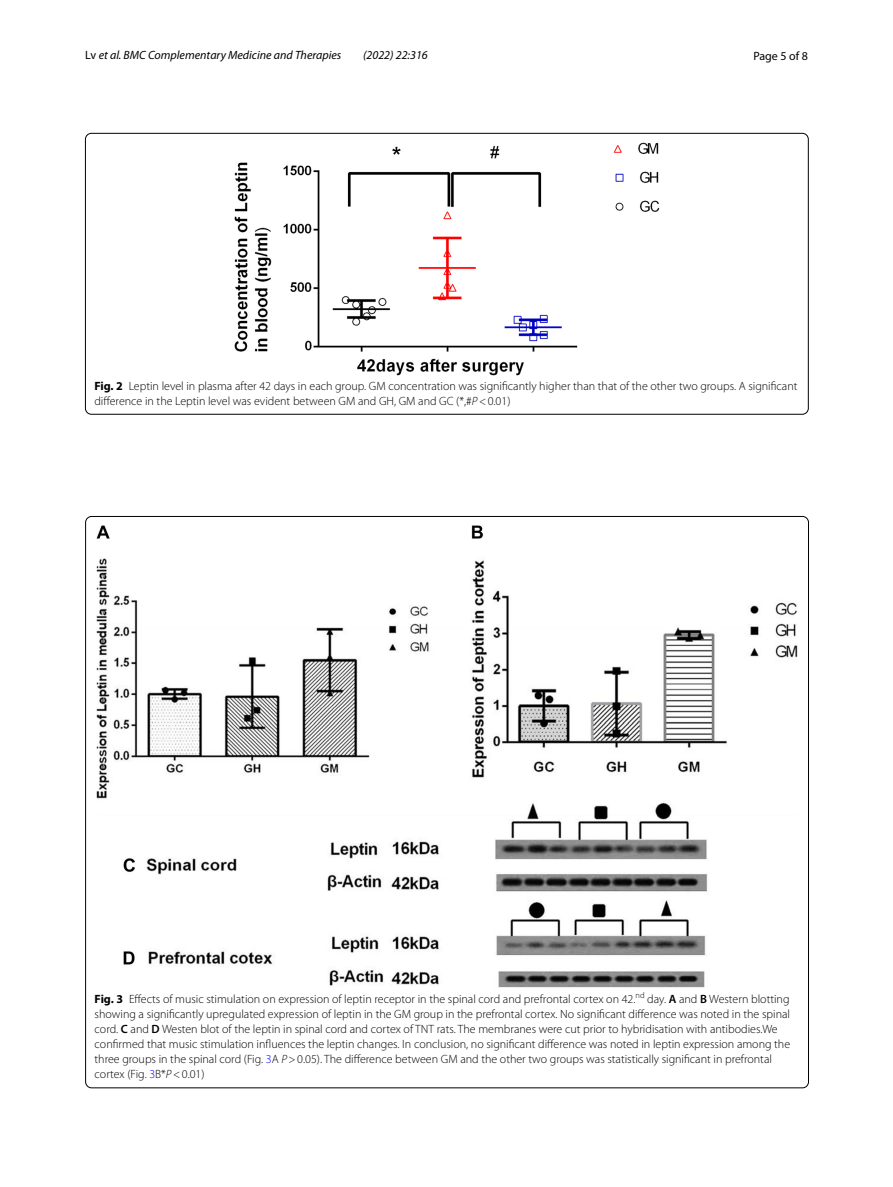
<style>
.page{position:relative;width:893px;height:1187px;background:#fff}
.page>*{position:absolute;margin:0;border:0;box-sizing:border-box;transform-origin:0 0}
.t1{font:300 12px/15px "Myriad Pro";color:#000}
.t2{font:italic 12px "Myriad Pro";color:#000}
.t3{font:12px "Myriad Pro";color:#000}
.s1{font-style:normal}
.s2{font-weight:700}
.s3{font-style:italic}
.s4{font-weight:600}
.s5{color:#00f}
</style>
<div class="page">
<img style="left:234px;top:142px;width:425px;height:233px">
<img style="left:97px;top:525px;width:700px;height:462px">
<p class="t2" style="left:85px;top:48px;width:258px"><span class="s1">Lv</span> et al. BMC Complementary Medicine and Therapies</p>
<p class="t2" style="left:363px;top:48px;width:66px">(2022) 22:316</p>
<p class="t3" style="left:753px;top:48px;width:56px">Page 5 of 8</p>
<p class="t1" style="left:94px;top:379px;width:705px"><span class="s2">Fig. 2</span> Leptin level in plasma after 42 days in each group. GM concentration was significantly higher than that of the other two groups. A significant difference in the Leptin level was evident between GM and GH, GM and GC (*,#<span class="s3">P</span>&lt;0.01)</p>
<p class="t1" style="left:95px;top:991px;width:697px"><span class="s2">Fig. 3</span> Effects of music stimulation on expression of leptin receptor in the spinal cord and prefrontal cortex on 42.<sup>nd</sup> day. <span class="s4">A</span> and <span class="s4">B</span> Western blotting showing a significantly upregulated expression of leptin in the GM group in the prefrontal cortex. No significant difference was noted in the spinal cord. <span class="s4">C</span> and <span class="s4">D</span> Westen blot of the leptin in spinal cord and cortex of TNT rats. The membranes were cut prior to hybridisation with antibodies.We confirmed that music stimulation influences the leptin changes. In conclusion, no significant difference was noted in leptin expression among the three groups in the spinal cord (Fig. <span class="s5">3</span>A <span class="s3">P</span>&gt;0.05). The difference between GM and the other two groups was statistically significant in prefrontal cortex (Fig. <span class="s5">3</span>B*<span class="s3">P</span>&lt;0.01)</p>
</div>
